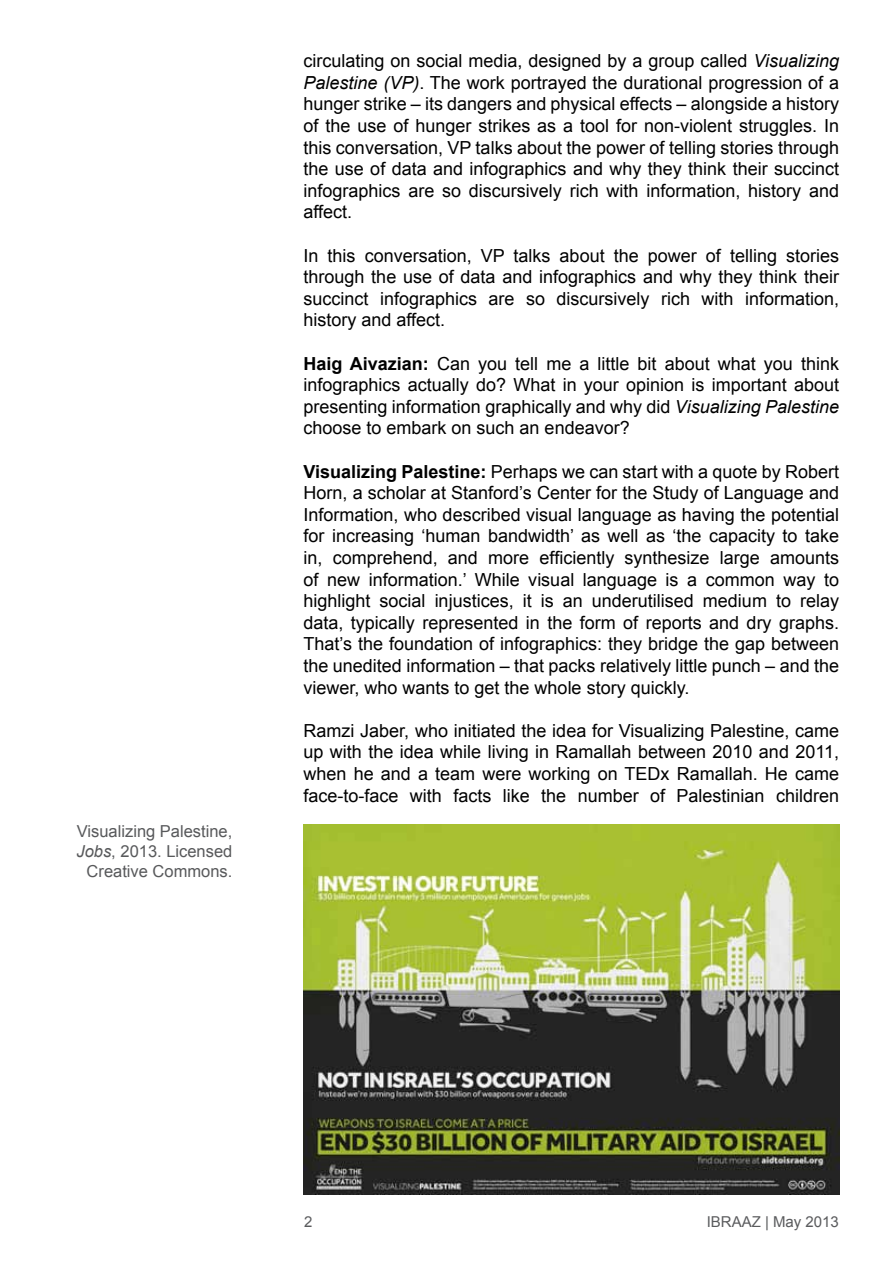
<style>
.page{position:relative;width:893px;height:1263px;background:#fff}
.page>*{position:absolute;margin:0;border:0;box-sizing:border-box;transform-origin:0 0}
.t1{font:18px/21.6px "Arial";color:#000;text-align:justify}
.t2{font:16.5px/19.8px "Arial";color:#58595b;text-align:right}
.t3{font:15px "Arial";color:#5a5b5d}
.s1{font-style:italic}
.s2{font-weight:700}
</style>
<div class="page">
<img style="left:304px;top:825px;width:535px;height:369px">
<p class="t2" style="left:76px;top:821px;width:157px">Visualizing Palestine,<br><span class="s1">Jobs</span>, 2013. Licensed<br>Creative Commons.</p>
<p class="t1" style="left:303px;top:50px;width:537px">circulating on social media, designed by a group called <span class="s1">Visualizing Palestine (VP)</span>. The work portrayed the durational progression of a hunger strike – its dangers and physical effects – alongside a history of the use of hunger strikes as a tool for non-violent struggles. In this conversation, VP talks about the power of telling stories through the use of data and infographics and why they think their succinct infographics are so discursively rich with information, history and affect.</p>
<p class="t1" style="left:303px;top:245px;width:537px">In this conversation, VP talks about the power of telling stories through the use of data and infographics and why they think their succinct infographics are so discursively rich with information, history and affect.</p>
<p class="t1" style="left:303px;top:353px;width:537px"><span class="s2">Haig Aivazian:</span> Can you tell me a little bit about what you think infographics actually do? What in your opinion is important about presenting information graphically and why did <span class="s1">Visualizing Palestine </span>choose to embark on such an endeavor?</p>
<p class="t1" style="left:303px;top:461px;width:537px"><span class="s2">Visualizing Palestine:</span> Perhaps we can start with a quote by Robert Horn, a scholar at Stanford’s Center for the Study of Language and Information, who described visual language as having the potential for increasing ‘human bandwidth’ as well as ‘the capacity to take in, comprehend, and more efficiently synthesize large amounts of new information.’ While visual language is a common way to highlight social injustices, it is an underutilised medium to relay data, typically represented in the form of reports and dry graphs.<br>That’s the foundation of infographics: they bridge the gap between the unedited information – that packs relatively little punch – and the viewer, who wants to get the whole story quickly.</p>
<p class="t1" style="left:303px;top:720px;width:537px">Ramzi Jaber, who initiated the idea for Visualizing Palestine, came up with the idea while living in Ramallah between 2010 and 2011, when he and a team were working on TEDx Ramallah. He came face-to-face with facts like the number of Palestinian children</p>
<p class="t3" style="left:304px;top:1212px;width:10px">2</p>
<p class="t3" style="left:707px;top:1212px;width:134px">IBRAAZ | May 2013</p>
</div>
